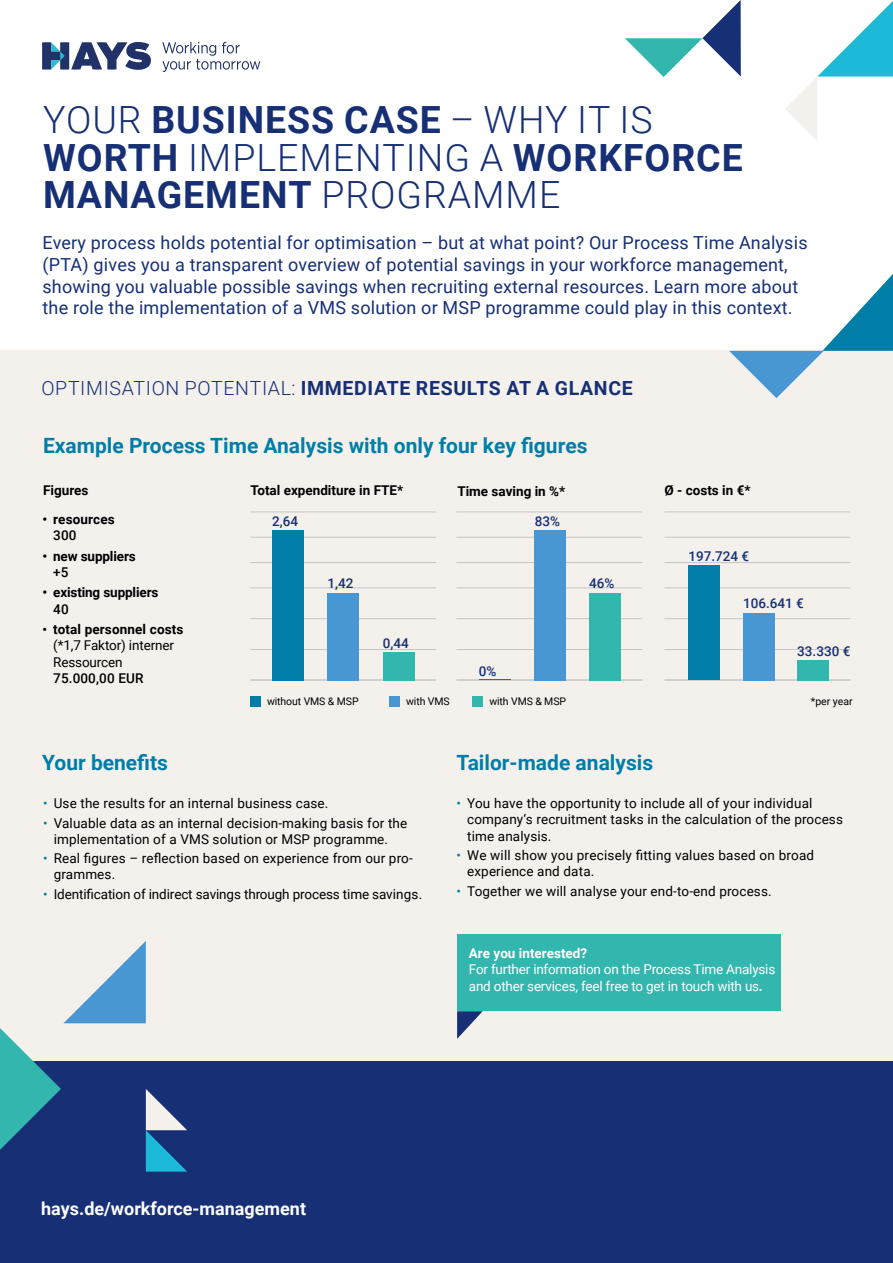
<style>
.page{position:relative;width:893px;height:1263px;background:#fff}
.page>*{position:absolute;margin:0;border:0;box-sizing:border-box;transform-origin:0 0}
.t1{font:700 37.5px/37.5px "Roboto";letter-spacing:.025em;color:#162f75}
.t2{font:700 21px "Roboto";color:#007ea8}
.t3{font:700 19.5px "Roboto";letter-spacing:.035em;color:#162f75}
.t4{font:18px/21.6px "Roboto";letter-spacing:.01em;color:#162f75}
.Absatzformat_3{font:700 18px "Roboto";color:#fff}
.Bodycopy_8pt{font:13.5px/16.2px "Roboto";letter-spacing:.01em;color:#000}
.Bodycopy_8pt-2{font:13.5px/16.2px "Roboto";letter-spacing:-.01em;color:#000}
.t5{font:13.5px/16.2px "Roboto";letter-spacing:-.015em;color:#fff}
.Bodycopy_8pt-3{font:700 13.5px/16.2px "Roboto";color:#000}
.t6{font:500 13.5px "Roboto";color:#162f75}
.Bodycopy_8pt-4{font:500 13.5px "Roboto";letter-spacing:.01em;color:#000}
.Bodycopy_8pt-5{font:10.5px "Roboto";letter-spacing:-.01em;color:#000}
.s1{font-weight:300}
.s2{font-weight:500}
.s3{font-weight:700;font-size:12.75px}
.s4{font-weight:700}
.s5{color:#007ea8}
</style>
<div class="page">
<div style="left:0;top:351px;width:893px;height:912px;background:#f4f1ec"></div>
<div style="left:457px;top:934px;width:323px;height:77px;background:#33b6ae"></div>
<svg style="left:457px;top:1011px;width:26px;height:28px"></svg>
<div style="left:0;top:1061px;width:893px;height:202px;background:#162f75"></div>
<svg style="left:162px;top:42px;width:98px;height:30px"></svg>
<svg style="left:42px;top:42px;width:109px;height:28px"></svg>
<svg style="left:785px;top:1px;width:108px;height:139px"></svg>
<svg style="left:625px;top:0;width:116px;height:77px"></svg>
<svg style="left:729px;top:274px;width:164px;height:124px"></svg>
<hr style="left:250px;top:679px;width:186px;height:2px;background:#c5c6c6">
<hr style="left:456px;top:679px;width:186px;height:2px;background:#c5c6c6">
<hr style="left:664px;top:679px;width:186px;height:2px;background:#c5c6c6">
<hr style="left:250px;top:649px;width:186px;height:1px;background:#c5c6c6">
<hr style="left:456px;top:649px;width:186px;height:1px;background:#c5c6c6">
<hr style="left:664px;top:649px;width:186px;height:1px;background:#c5c6c6">
<hr style="left:250px;top:618px;width:186px;height:1px;background:#c5c6c6">
<hr style="left:456px;top:618px;width:186px;height:1px;background:#c5c6c6">
<hr style="left:664px;top:618px;width:186px;height:1px;background:#c5c6c6">
<hr style="left:250px;top:587px;width:186px;height:1px;background:#c5c6c6">
<hr style="left:456px;top:587px;width:186px;height:1px;background:#c5c6c6">
<hr style="left:664px;top:587px;width:186px;height:1px;background:#c5c6c6">
<hr style="left:250px;top:562px;width:186px;height:1px;background:#c5c6c6">
<hr style="left:456px;top:562px;width:186px;height:1px;background:#c5c6c6">
<hr style="left:664px;top:562px;width:186px;height:1px;background:#c5c6c6">
<hr style="left:250px;top:537px;width:186px;height:1px;background:#c5c6c6">
<hr style="left:456px;top:537px;width:186px;height:1px;background:#c5c6c6">
<hr style="left:664px;top:537px;width:186px;height:1px;background:#c5c6c6">
<hr style="left:250px;top:512px;width:186px;height:1px;background:#c5c6c6">
<hr style="left:456px;top:512px;width:186px;height:1px;background:#c5c6c6">
<hr style="left:664px;top:512px;width:186px;height:1px;background:#c5c6c6">
<div style="left:272px;top:530px;width:32px;height:150px;background:#007ea8"></div>
<hr style="left:479px;top:679px;width:31px;height:1px;background:#007ea8">
<div style="left:327px;top:593px;width:32px;height:87px;background:#4896d2"></div>
<div style="left:383px;top:652px;width:31px;height:28px;background:#33b6ae"></div>
<div style="left:688px;top:566px;width:32px;height:114px;background:#007ea8"></div>
<div style="left:743px;top:613px;width:31px;height:67px;background:#4896d2"></div>
<div style="left:797px;top:660px;width:32px;height:20px;background:#33b6ae"></div>
<div style="left:534px;top:530px;width:32px;height:150px;background:#4896d2"></div>
<div style="left:589px;top:593px;width:32px;height:87px;background:#33b6ae"></div>
<div style="left:250px;top:696px;width:10px;height:11px;background:#007ea8"></div>
<div style="left:389px;top:696px;width:11px;height:11px;background:#4896d2"></div>
<div style="left:472px;top:696px;width:11px;height:11px;background:#33b6ae"></div>
<svg style="left:0;top:941px;width:187px;height:230px"></svg>
<p class="t1" style="left:43px;top:100px;width:701px"><span class="s1">YOUR</span> BUSINESS CASE <span class="s1">– WHY IT IS<br></span>WORTH <span class="s1">IMPLEMENTING A</span> WORKFORCE<br>MANAGEMENT <span class="s1">PROGRAMME</span></p>
<p class="t4" style="left:43px;top:232px;width:767px">Every process holds potential for optimisation – but at what point? Our Process Time Analysis (PTA) gives you a transparent overview of potential savings in your workforce management, showing you valuable possible savings when recruiting external resources. Learn more about the role the implementation of a VMS solution or MSP programme could play in this context.</p>
<p class="t3" style="left:41px;top:374px;width:593px"><span class="s1">OPTIMISATION POTENTIAL:</span> IMMEDIATE RESULTS AT A GLANCE</p>
<p class="t2" style="left:43px;top:431px;width:546px">Example Process Time Analysis with only four key figures</p>
<p class="Bodycopy_8pt-3" style="left:43px;top:481px;width:47px">Figures</p>
<p class="Bodycopy_8pt-3" style="left:250px;top:481px;width:154px">Total expenditure in FTE*</p>
<p class="Bodycopy_8pt-3" style="left:457px;top:483px;width:109px">Time saving in %*</p>
<p class="Bodycopy_8pt-3" style="left:664px;top:481px;width:88px">Ø - costs in €*</p>
<p class="t6" style="left:272px;top:512px;width:27px">2,64</p>
<p class="t6" style="left:535px;top:512px;width:27px">83%</p>
<p class="Bodycopy_8pt-3" style="left:53px;top:511px;width:63px;text-indent:-11px">• resources<br><span class="s2">300</span></p>
<p class="Bodycopy_8pt-3" style="left:43px;top:547px;width:95px">• new suppliers</p>
<p class="Bodycopy_8pt-4" style="left:53px;top:563px;width:17px">+5</p>
<p class="Bodycopy_8pt-3" style="left:43px;top:584px;width:117px">• existing suppliers</p>
<p class="Bodycopy_8pt-4" style="left:53px;top:599px;width:17px">40</p>
<p class="Bodycopy_8pt-2" style="left:53px;top:621px;width:132px;text-indent:-11px"><span class="s3">•</span> <span class="s4">total personnel costs </span>(*1,7 Faktor) interner<br>Ressourcen</p>
<p class="Bodycopy_8pt-4" style="left:53px;top:668px;width:92px">75.000,00 EUR</p>
<p class="t6" style="left:688px;top:547px;width:62px">197.724 €</p>
<p class="t6" style="left:743px;top:594px;width:62px">106.641 €</p>
<p class="t6" style="left:797px;top:641px;width:55px">33.330 €</p>
<p class="t6" style="left:589px;top:574px;width:27px">46%</p>
<p class="t6" style="left:327px;top:574px;width:27px">1,42</p>
<p class="t6" style="left:383px;top:633px;width:27px">0,44</p>
<p class="t6" style="left:479px;top:662px;width:19px">0%</p>
<p class="Bodycopy_8pt-5" style="left:267px;top:694px;width:93px">without VMS &amp; MSP</p>
<p class="Bodycopy_8pt-5" style="left:406px;top:694px;width:45px">with VMS</p>
<p class="Bodycopy_8pt-5" style="left:489px;top:694px;width:78px">with VMS &amp; MSP</p>
<p class="Bodycopy_8pt-5" style="left:811px;top:694px;width:43px">*per year</p>
<p class="t2" style="left:42px;top:747px;width:127px">Your benefits</p>
<p class="Bodycopy_8pt" style="left:43px;top:795px;width:287px"><span class="s5">•</span> Use the results for an internal business case.</p>
<p class="Bodycopy_8pt" style="left:54px;top:814px;width:355px;text-indent:-11px"><span class="s5">•</span> Valuable data as an internal decision-making basis for the implementation of a VMS solution or MSP programme.</p>
<p class="Bodycopy_8pt" style="left:54px;top:850px;width:361px;text-indent:-11px"><span class="s5">•</span> Real figures – reflection based on experience from our pro&shy;grammes.</p>
<p class="Bodycopy_8pt-2" style="left:43px;top:885px;width:381px"><span class="s5">•</span> Identification of indirect savings through process time savings.</p>
<p class="t2" style="left:456px;top:747px;width:198px">Tailor-made analysis</p>
<p class="Bodycopy_8pt" style="left:467px;top:795px;width:377px;text-indent:-11px"><span class="s5">•</span> You have the opportunity to include all of your individual company‘s recruitment tasks in the calculation of the process time analysis.</p>
<p class="Bodycopy_8pt" style="left:467px;top:847px;width:349px;text-indent:-11px"><span class="s5">•</span> We will show you precisely fitting values based on broad experience and data.</p>
<p class="Bodycopy_8pt" style="left:457px;top:882px;width:317px"><span class="s5">•</span> Together we will analyse your end-to-end process.</p>
<p class="t5" style="left:469px;top:945px;width:308px"><span class="s4">Are you interested?<br></span>For further information on the Process Time Analysis and other services, feel free to get in touch with us<span class="s4">.</span></p>
<p class="Absatzformat_3" style="left:41px;top:1196px;width:267px">hays.de/workforce-management</p>
</div>
